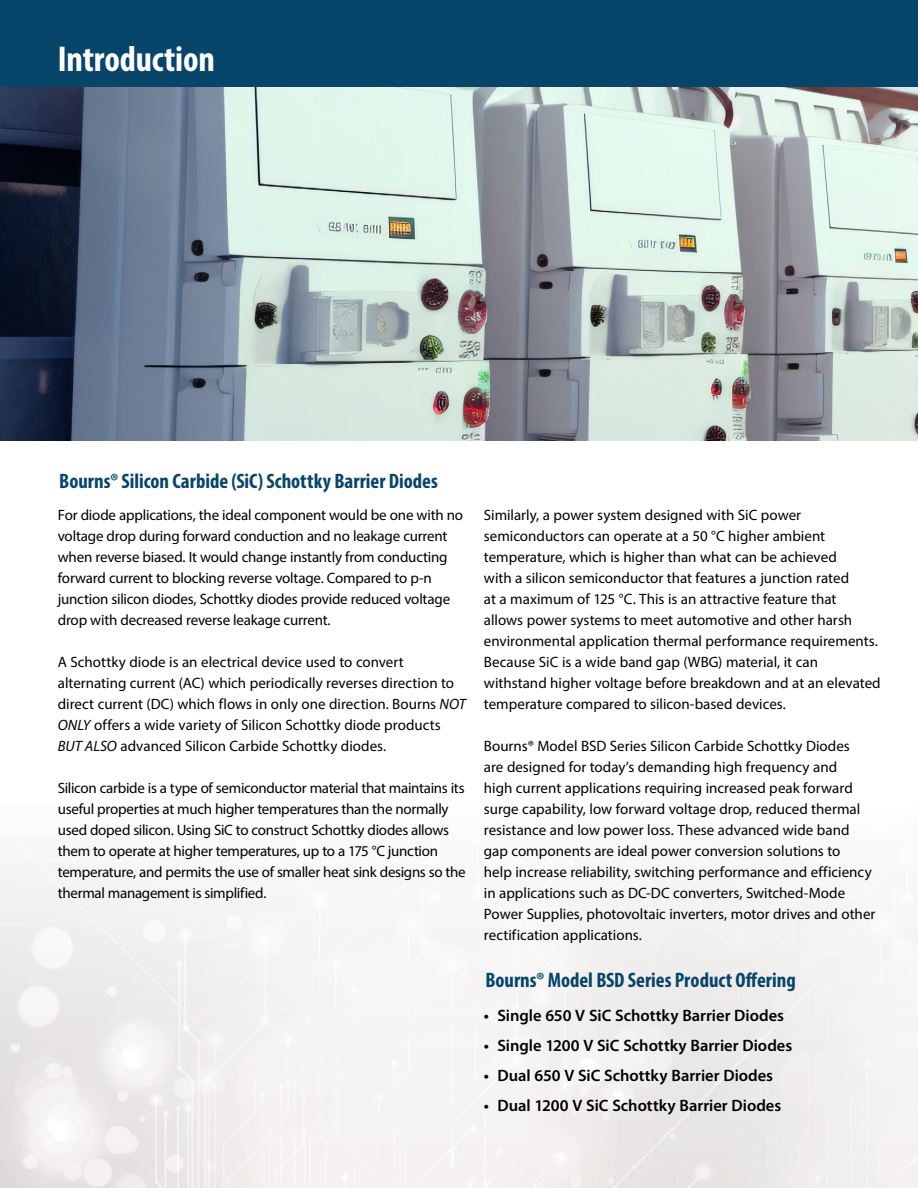
<style>
.page{position:relative;width:918px;height:1188px;background:#fff}
.page>*{position:absolute;margin:0;border:0;box-sizing:border-box;transform-origin:0 0}
.t1{font:700 condensed 36px "Myriad Pro";letter-spacing:-.005em;color:#fff}
.t2{font:700 condensed 21px "Myriad Pro";color:#07456b}
.t3{font:600 16.5px "Myriad Pro";color:#000}
.t4{font:15px/21px "Myriad Pro";letter-spacing:-.005em;color:#000}
.s1{font-style:italic}
</style>
<div class="page">
<div style="left:0;top:0;width:918px;height:88px;background:#07456b"></div>
<img style="left:0;top:88px;width:918px;height:353px">
<h1 class="t1" style="left:58px;top:36px;width:159px">Introduction</h1>
<h2 class="t2" style="left:59px;top:468px;width:380px">Bourns® Silicon Carbide (SiC) Schottky Barrier Diodes</h2>
<p class="t4" style="left:58px;top:505px;width:407px">For diode applications, the ideal component would be one with no voltage drop during forward conduction and no leakage current when reverse biased. It would change instantly from conducting forward current to blocking reverse voltage. Compared to p-n junction silicon diodes, Schottky diodes provide reduced voltage drop with decreased reverse leakage current.</p>
<p class="t4" style="left:58px;top:652px;width:410px">A Schottky diode is an electrical device used to convert alternating current (AC) which periodically reverses direction to direct current (DC) which flows in only one direction. Bourns <span class="s1">NOT ONLY</span> offers a wide variety of Silicon Schottky diode products <span class="s1">BUT ALSO</span> advanced Silicon Carbide Schottky diodes.</p>
<p class="t4" style="left:58px;top:778px;width:410px">Silicon carbide is a type of semiconductor material that maintains its useful properties at much higher temperatures than the normally used doped silicon. Using SiC to construct Schottky diodes allows them to operate at higher temperatures, up to a 175 °C junction temperature, and permits the use of smaller heat sink designs so the thermal management is simplified.</p>
<p class="t4" style="left:484px;top:505px;width:398px">Similarly, a power system designed with SiC power semiconductors can operate at a 50 °C higher ambient temperature, which is higher than what can be achieved<br>with a silicon semiconductor that features a junction rated<br>at a maximum of 125 °C. This is an attractive feature that<br>allows power systems to meet automotive and other harsh environmental application thermal performance requirements.<br>Because SiC is a wide band gap (WBG) material, it can withstand higher voltage before breakdown and at an elevated temperature compared to silicon-based devices.</p>
<p class="t4" style="left:484px;top:736px;width:393px">Bourns® Model BSD Series Silicon Carbide Schottky Diodes<br>are designed for today’s demanding high frequency and<br>high current applications requiring increased peak forward surge capability, low forward voltage drop, reduced thermal resistance and low power loss. These advanced wide band gap components are ideal power conversion solutions to<br>help increase reliability, switching performance and efficiency in applications such as DC-DC converters, Switched-Mode Power Supplies, photovoltaic inverters, motor drives and other rectification applications.</p>
<h2 class="t2" style="left:485px;top:967px;width:312px">Bourns® Model BSD Series Product Offering</h2>
<p class="t3" style="left:484px;top:1006px;width:302px">• Single 650 V SiC Schottky Barrier Diodes</p>
<p class="t3" style="left:484px;top:1036px;width:310px">• Single 1200 V SiC Schottky Barrier Diodes</p>
<p class="t3" style="left:484px;top:1066px;width:291px">• Dual 650 V SiC Schottky Barrier Diodes</p>
<p class="t3" style="left:484px;top:1096px;width:299px">• Dual 1200 V SiC Schottky Barrier Diodes</p>
</div>
